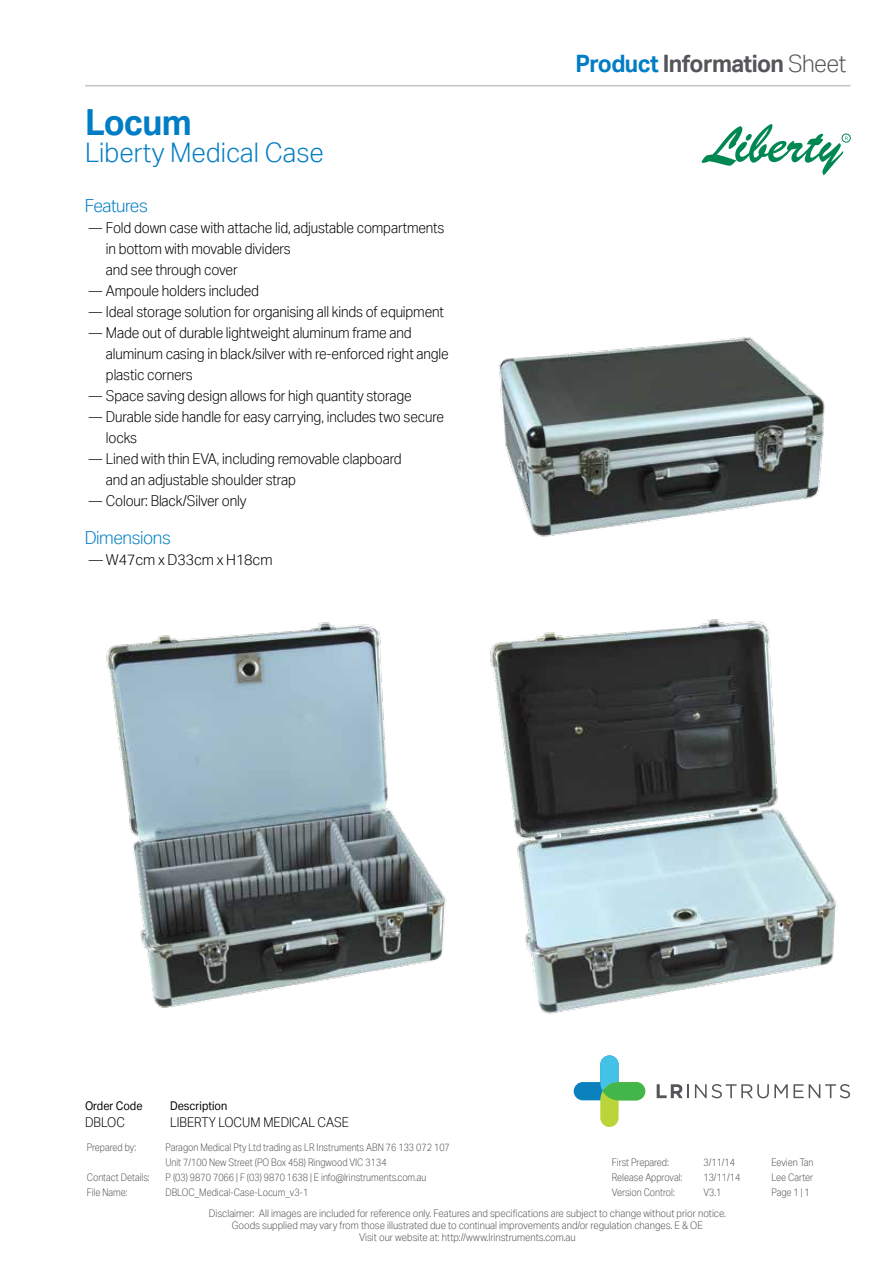
<style>
.page{position:relative;width:893px;height:1263px;background:#fff}
.page>*{position:absolute;margin:0;border:0;box-sizing:border-box;transform-origin:0 0}
.t1{font:700 36px "Aktiv Grotesk";letter-spacing:-.025em;color:#007dc4;scale:.95 1}
.t2{font:300 27px "Aktiv Grotesk";color:#007dc4;scale:.95 1}
.t3{font:700 24px "Aktiv Grotesk";letter-spacing:-.025em;color:#55565a;scale:.95 1}
.t4{font:300 18px "Aktiv Grotesk";letter-spacing:-.025em;color:#007dc4;scale:.95 1}
.t5{font:300 15px "Aktiv Grotesk";letter-spacing:-.01em;color:#000;scale:.9 1}
.t6{font:300 15px "Aktiv Grotesk";letter-spacing:-.01em;color:#000;scale:.95 1}
.t7{font:300 13.5px "Aktiv Grotesk";color:#000;scale:.9 1}
.t8{font:12px "Aktiv Grotesk";color:#000;scale:.9 1}
.t9{font:300 10.5px/14.9px "Aktiv Grotesk";color:#55565a;scale:.85 1}
.t10{font:300 10.5px/12px "Aktiv Grotesk";color:#55565a;text-align:center;scale:.9 1}
.s1{color:#007dc4}
.s2{font-weight:300}
</style>
<div class="page">
<svg style="left:702px;top:124px;width:146px;height:51px"></svg>
<div style="left:842px;top:134px;width:8px;height:8px;border:1px solid #008752;border-radius:50%"></div>
<img style="left:106px;top:622px;width:341px;height:386px">
<img style="left:499px;top:337px;width:326px;height:200px">
<img style="left:490px;top:619px;width:347px;height:395px">
<svg style="left:657px;top:1084px;width:32px;height:14px"></svg>
<svg style="left:695px;top:1084px;width:155px;height:14px"></svg>
<svg style="left:574px;top:1055px;width:71px;height:72px"></svg>
<hr style="left:85px;top:85px;width:765px;height:1px;background:#aaaaac">
<h1 class="t1" style="left:85px;top:100px;width:114px">Locum</h1>
<h2 class="t2" style="left:85px;top:137px;width:253px">Liberty Medical Case</h2>
<p class="t4" style="left:85px;top:196px;width:68px">Features</p>
<p class="t5" style="left:89px;top:219px;width:397px">― Fold down case with attache lid, adjustable compartments</p>
<p class="t5" style="left:106px;top:240px;width:207px">in bottom with movable dividers</p>
<p class="t5" style="left:106px;top:261px;width:148px">and see through cover</p>
<p class="t5" style="left:89px;top:282px;width:191px">― Ampoule holders included</p>
<p class="t5" style="left:89px;top:303px;width:396px">― Ideal storage solution for organising all kinds of equipment</p>
<p class="t5" style="left:89px;top:324px;width:360px">― Made out of durable lightweight aluminum frame and</p>
<p class="t5" style="left:106px;top:345px;width:382px">aluminum casing in black/silver with re-enforced right angle</p>
<p class="t5" style="left:106px;top:366px;width:98px">plastic corners</p>
<p class="t5" style="left:89px;top:387px;width:360px">― Space saving design allows for high quantity storage</p>
<p class="t5" style="left:89px;top:408px;width:396px">― Durable side handle for easy carrying, includes two secure</p>
<p class="t5" style="left:106px;top:429px;width:36px">locks</p>
<p class="t5" style="left:89px;top:450px;width:349px">― Lined with thin EVA, including removable clapboard</p>
<p class="t5" style="left:106px;top:471px;width:213px">and an adjustable shoulder strap</p>
<p class="t5" style="left:89px;top:492px;width:177px">― Colour: Black/Silver only</p>
<p class="t4" style="left:85px;top:528px;width:92px">Dimensions</p>
<p class="t6" style="left:89px;top:551px;width:195px">― W47cm x D33cm x H18cm</p>
<h3 class="t3" style="left:575px;top:49px;width:286px"><span class="s1">Product</span> Information <span class="s2">Sheet</span></h3>
<p class="t8" style="left:85px;top:1099px;width:65px">Order Code</p>
<p class="t8" style="left:170px;top:1099px;width:65px">Description</p>
<p class="t7" style="left:85px;top:1114px;width:46px">DBLOC</p>
<p class="t7" style="left:170px;top:1114px;width:200px">LIBERTY LOCUM MEDICAL CASE</p>
<p class="t9" style="left:87px;top:1140px;width:60px">Prepared by:</p>
<p class="t9" style="left:165px;top:1140px;width:336px">Paragon Medical Pty Ltd trading as LR Instruments ABN 76 133 072 107<br>Unit 7/100 New Street (PO Box 458) Ringwood VIC 3134</p>
<p class="t9" style="left:703px;top:1155px;width:39px">3/11/14</p>
<p class="t9" style="left:771px;top:1155px;width:51px">Eevien Tan</p>
<p class="t9" style="left:703px;top:1170px;width:45px">13/11/14</p>
<p class="t9" style="left:771px;top:1170px;width:51px">Lee Carter</p>
<p class="t9" style="left:612px;top:1155px;width:68px">First Prepared:</p>
<p class="t9" style="left:87px;top:1170px;width:76px">Contact Details:</p>
<p class="t9" style="left:165px;top:1170px;width:309px">P (03) 9870 7066 | F (03) 9870 1638 | E info@lrinstruments.com.au</p>
<p class="t9" style="left:612px;top:1170px;width:84px">Release Approval:</p>
<p class="t9" style="left:87px;top:1185px;width:49px">File Name:</p>
<p class="t9" style="left:612px;top:1185px;width:75px">Version Control:</p>
<p class="t9" style="left:165px;top:1185px;width:170px">DBLOC_Medical-Case-Locum_v3-1</p>
<p class="t9" style="left:703px;top:1185px;width:23px">V3.1</p>
<p class="t9" style="left:771px;top:1185px;width:47px">Page 1 | 1</p>
<p class="t10" style="left:209px;top:1207px;width:576px">Disclaimer: All images are included for reference only. Features and specifications are subject to change without prior notice.<br>Goods supplied may vary from those illustrated due to continual improvements and/or regulation changes. E &amp; OE<br>Visit our website at: http://www.lrinstruments.com.au</p>
</div>
